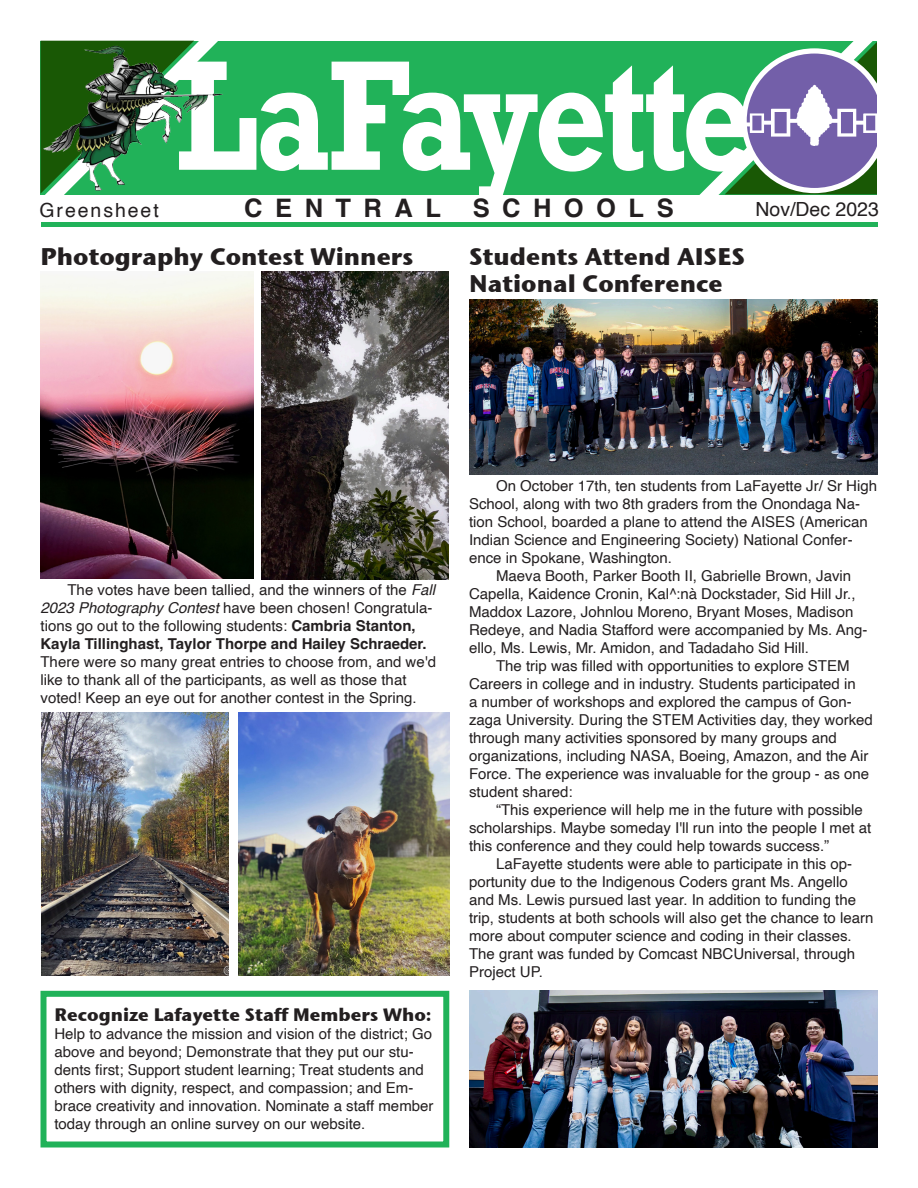
<style>
.page{position:relative;width:918px;height:1188px;background:#fff}
.page>*{position:absolute;margin:0;border:0;box-sizing:border-box;transform-origin:0 0}
.t1{font:700 147px "Rockwell";letter-spacing:-.04em;color:#fff;scale:.8 1}
.t2{font:700 25.5px "Helvetica";letter-spacing:.49em;color:#231f20}
.t3{font:700 24px/27px "Stone Sans ITC";color:#231f20}
.t4{font:19.5px "Helvetica";color:#231f20}
.t5{font:19.5px "Helvetica";letter-spacing:.1em;color:#231f20}
.t6{font:700 18px "Stone Sans ITC";color:#231f20}
.t7{font:15px/18px "Helvetica";color:#231f20}
.s1{font-style:italic}
.s2{font-weight:700}
</style>
<div class="page">
<div style="left:41px;top:41px;width:864px;height:154px;background:#21b259"></div>
<svg style="left:40px;top:40px;width:210px;height:183px"></svg>
<svg style="left:668px;top:169px;width:210px;height:54px"></svg>
<hr style="left:41px;top:223px;width:837px;height:4px;background:#21b259">
<img style="left:43px;top:45px;width:180px;height:146px">
<svg style="left:725px;top:41px;width:153px;height:153px"></svg>
<img style="left:745px;top:51px;width:133px;height:141px">
<div style="left:742px;top:48px;width:145px;height:145px;border:5px solid #fff;border-radius:50%"></div>
<div style="left:878px;top:0;width:40px;height:197px;background:#fff"></div>
<img style="left:40px;top:271px;width:214px;height:308px">
<img style="left:261px;top:271px;width:188px;height:308px">
<img style="left:41px;top:712px;width:188px;height:264px">
<img style="left:238px;top:712px;width:211px;height:264px">
<img style="left:469px;top:299px;width:409px;height:175px">
<div style="left:40px;top:991px;width:409px;height:157px;border:6px solid #21b259"></div>
<img style="left:469px;top:991px;width:409px;height:157px">
<p class="t1" style="left:177px;top:21px;width:723px">LaFayette</p>
<p class="t2" style="left:244px;top:192px;width:431px">CENTRAL SCHOOLS</p>
<p class="t4" style="left:755px;top:194px;width:125px">Nov/Dec 2023</p>
<p class="t3" style="left:40px;top:242px;width:375px">Photography Contest Winners</p>
<p class="t5" style="left:39px;top:195px;width:121px">Greensheet</p>
<p class="t3" style="left:469px;top:242px;width:278px">Students Attend AISES<br>National Conference</p>
<p class="t7" style="left:40px;top:581px;width:397px;text-indent:27px">The votes have been tallied, and the winners of the <span class="s1">Fall 2023 Photography Contest</span> have been chosen! Congratula&shy;tions go out to the following students: <span class="s2">Cambria Stanton, Kayla Tillinghast, Taylor Thorpe and Hailey Schraeder.<br></span>There were so many great entries to choose from, and we'd like to thank all of the participants, as well as those that voted! Keep an eye out for another contest in the Spring.</p>
<p class="t6" style="left:54px;top:999px;width:379px">Recognize Lafayette Staff Members Who:</p>
<p class="t7" style="left:54px;top:1025px;width:381px">Help to advance the mission and vision of the district; Go above and beyond; Demonstrate that they put our stu&shy;dents first; Support student learning; Treat students and others with dignity, respect, and compassion; and Em&shy;brace creativity and innovation. Nominate a staff member today through an online survey on our website.</p>
<p class="t7" style="left:469px;top:477px;width:410px;text-indent:27px">On October 17th, ten students from LaFayette Jr/ Sr High School, along with two 8th graders from the Onondaga Na&shy;tion School, boarded a plane to attend the AISES (American Indian Science and Engineering Society) National Confer&shy;ence in Spokane, Washington.</p>
<p class="t7" style="left:469px;top:567px;width:400px;text-indent:27px">Maeva Booth, Parker Booth II, Gabrielle Brown, Javin Capella, Kaidence Cronin, Kal^:nà Dockstader, Sid Hill Jr., Maddox Lazore, Johnlou Moreno, Bryant Moses, Madison Redeye, and Nadia Stafford were accompanied by Ms. Ang&shy;ello, Ms. Lewis, Mr. Amidon, and Tadadaho Sid Hill.</p>
<p class="t7" style="left:469px;top:657px;width:405px;text-indent:27px">The trip was filled with opportunities to explore STEM Careers in college and in industry. Students participated in<br>a number of workshops and explored the campus of Gon&shy;zaga University. During the STEM Activities day, they worked through many activities sponsored by many groups and organizations, including NASA, Boeing, Amazon, and the Air Force. The experience was invaluable for the group - as one student shared:</p>
<p class="t7" style="left:469px;top:801px;width:404px;text-indent:27px">“This experience will help me in the future with possible scholarships. Maybe someday I'll run into the people I met at this conference and they could help towards success.”</p>
<p class="t7" style="left:469px;top:855px;width:406px;text-indent:27px">LaFayette students were able to participate in this op&shy;portunity due to the Indigenous Coders grant Ms. Angello and Ms. Lewis pursued last year. In addition to funding the trip, students at both schools will also get the chance to learn more about computer science and coding in their classes.<br>The grant was funded by Comcast NBCUniversal, through Project UP.</p>
</div>
